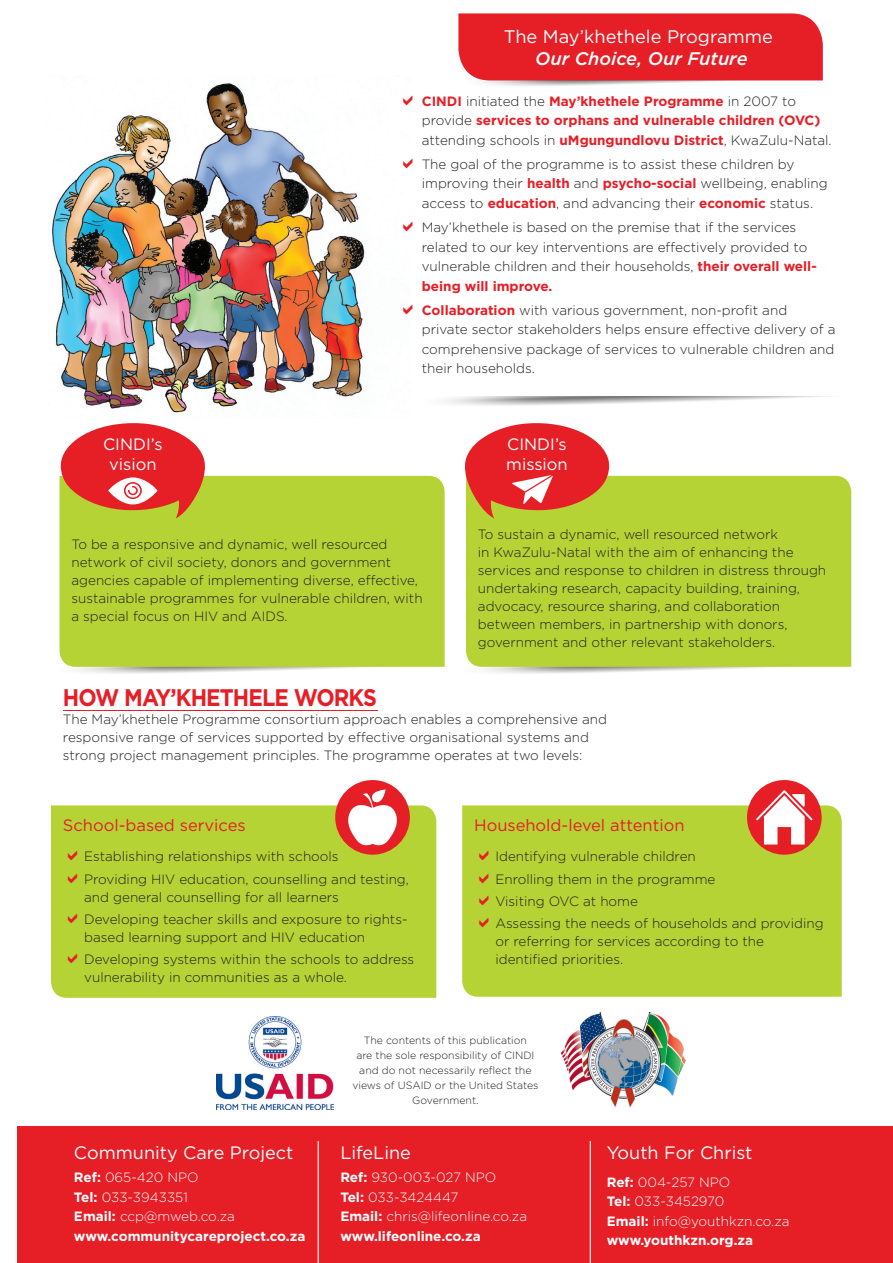
<style>
.page{position:relative;width:893px;height:1263px;background:#fff}
.page>*{position:absolute;margin:0;border:0;box-sizing:border-box;transform-origin:0 0}
.Sub1{font:700 24px "Gotham";letter-spacing:-.04em;color:#e61e26;scale:.9 1}
.Head_2{font:18.3px/21.6px "Gotham";color:#fff;text-align:center}
.Head_2-2{font:18px "Gotham";color:#fff}
.Body{font:18px "Gotham";color:#fff}
.Head_2-3{font:16.5px "Gotham";color:#e61e26}
.Head_2-4{font:16.5px/19.5px "Gotham";color:#fff;text-align:center}
.Body-2{font:300 13.5px/18px "Gotham";color:#231f20}
.Body-3{font:300 13.5px "Gotham";color:#fff}
.t1{font:700 13.5px/19.5px "Gotham";color:#e61e26}
.Body-4{font:700 13.5px "Gotham";color:#fff}
.Body-5{font:300 10.5px/15px "Gotham";color:#231f20;text-align:center}
.s1{font-weight:500;font-style:italic}
.s2{font-weight:300;color:#231f20}
.s3{font-weight:700;color:#e61e26}
.s4{font-weight:700}
</style>
<div class="page">
<img style="left:561px;top:1012px;width:124px;height:96px">
<img style="left:217px;top:1016px;width:117px;height:94px">
<img style="left:52px;top:83px;width:313px;height:330px">
<div style="left:60px;top:476px;width:385px;height:191px;background:#b5d335"></div>
<div style="left:466px;top:476px;width:385px;height:191px;background:#b5d335"></div>
<svg style="left:59px;top:423px;width:147px;height:95px;background:#e2604c"></svg>
<svg style="left:465px;top:423px;width:146px;height:95px;background:#e15c48"></svg>
<img style="left:484px;top:80px;width:339px;height:6px">
<div style="left:458px;top:13px;width:365px;height:67px;background:#e61e26"></div>
<hr style="left:63px;top:710px;width:315px;height:1px;background:#e61e26">
<div style="left:17px;top:1127px;width:876px;height:136px;background:#e61e26"></div>
<hr style="left:318px;top:1141px;width:1px;height:122px;background:#fff">
<hr style="left:590px;top:1141px;width:1px;height:122px;background:#fff">
<div style="left:51px;top:805px;width:385px;height:193px;background:#b5d335"></div>
<div style="left:462px;top:805px;width:380px;height:192px;background:#b5d335"></div>
<div style="left:335px;top:780px;width:75px;height:75px;background:#e61e26;border-radius:50%"></div>
<div style="left:747px;top:780px;width:75px;height:75px;background:#e61e26;border-radius:50%"></div>
<svg style="left:756px;top:790px;width:56px;height:54px"></svg>
<svg style="left:347px;top:789px;width:51px;height:59px"></svg>
<svg style="left:68px;top:851px;width:9px;height:10px"></svg>
<svg style="left:68px;top:873px;width:9px;height:10px"></svg>
<svg style="left:68px;top:913px;width:9px;height:10px"></svg>
<svg style="left:68px;top:953px;width:9px;height:10px"></svg>
<svg style="left:479px;top:851px;width:10px;height:10px"></svg>
<svg style="left:479px;top:873px;width:10px;height:10px"></svg>
<svg style="left:479px;top:895px;width:10px;height:10px"></svg>
<svg style="left:479px;top:917px;width:10px;height:10px"></svg>
<p class="Head_2" style="left:504px;top:26px;width:271px">The May’khethele Programme<br><span class="s1">Our Choice, Our Future</span></p>
<p class="t1" style="left:422px;top:91px;width:411px">CINDI <span class="s2">initiated the</span> May’khethele Programme <span class="s2">in 2007 to provide</span> services to orphans and vulnerable children (OVC) <span class="s2">attending schools in</span> uMgungundlovu District<span class="s2">, KwaZulu-Natal.</span></p>
<p class="Body-2" style="left:422px;top:154px;width:407px;line-height:19.5px">The goal of the programme is to assist these children by improving their <span class="s3">health</span> and <span class="s3">psycho-social</span> wellbeing, enabling access to <span class="s3">education</span>, and advancing their <span class="s3">economic</span> status.</p>
<p class="Body-2" style="left:422px;top:217px;width:397px;line-height:19.5px">May’khethele is based on the premise that if the services related to our key interventions are effectively provided to vulnerable children and their households, <span class="s3">their overall well&shy;being will improve.</span></p>
<p class="Body-2" style="left:422px;top:300px;width:415px;line-height:19.5px"><span class="s3">Collaboration</span> with various government, non-profit and private sector stakeholders helps ensure effective delivery of a comprehensive package of services to vulnerable children and their households.</p>
<p class="Head_2-4" style="left:103px;top:434px;width:61px">CINDI’s vision</p>
<p class="Head_2-4" style="left:506px;top:434px;width:63px;text-align:left">CINDI’s mission</p>
<p class="Body-2" style="left:71px;top:535px;width:353px">To be a responsive and dynamic, well resourced network of civil society, donors and government agencies capable of implementing diverse, effective, sustainable programmes for vulnerable children, with a special focus on HIV and AIDS.</p>
<p class="Body-2" style="left:478px;top:525px;width:350px">To sustain a dynamic, well resourced network<br>in KwaZulu-Natal with the aim of enhancing the services and response to children in distress through undertaking research, capacity building, training, advocacy, resource sharing, and collaboration between members, in partnership with donors, government and other relevant stakeholders.</p>
<p class="Sub1" style="left:63px;top:681px;width:351px">HOW MAY’KHETHELE WORKS</p>
<p class="Body-2" style="left:63px;top:710px;width:545px">The May’khethele Programme consortium approach enables a comprehensive and responsive range of services supported by effective organisational systems and strong project management principles. The programme operates at two levels:</p>
<p class="Head_2-3" style="left:63px;top:814px;width:184px">School-based services</p>
<p class="Body-2" style="left:84px;top:847px;width:256px">Establishing relationships with schools</p>
<p class="Body-2" style="left:84px;top:869px;width:326px">Providing HIV education, counselling and testing, and general counselling for all learners</p>
<p class="Body-2" style="left:84px;top:910px;width:325px">Developing teacher skills and exposure to rights&shy;based learning support and HIV education</p>
<p class="Body-2" style="left:84px;top:950px;width:332px">Developing systems within the schools to address vulnerability in communities as a whole.</p>
<p class="Head_2-3" style="left:474px;top:814px;width:212px">Household-level attention</p>
<p class="Body-2" style="left:495px;top:847px;width:202px">Identifying vulnerable children</p>
<p class="Body-2" style="left:495px;top:869px;width:221px">Enrolling them in the programme</p>
<p class="Body-2" style="left:495px;top:892px;width:144px">Visiting OVC at home</p>
<p class="Body-2" style="left:495px;top:914px;width:330px">Assessing the needs of households and providing or referring for services according to the identified priorities.</p>
<p class="Head_2-2" style="left:74px;top:1140px;width:221px">Community Care Project</p>
<p class="Body-3" style="left:74px;top:1169px;width:126px"><span class="s4">Ref:</span> 065-420 NPO</p>
<p class="Body-3" style="left:74px;top:1188px;width:115px"><span class="s4">Tel:</span> 033-3943351</p>
<p class="Body-3" style="left:74px;top:1208px;width:163px"><span class="s4">Email:</span> ccp@mweb.co.za</p>
<p class="Body-4" style="left:74px;top:1227px;width:233px">www.communitycareproject.co.za</p>
<p class="Body-5" style="left:352px;top:1032px;width:188px">The contents of this publication<br>are the sole responsibility of CINDI and do not necessarily reflect the views of USAID or the United States<br>Government.</p>
<p class="Head_2-2" style="left:340px;top:1140px;width:72px">LifeLine</p>
<p class="Body-3" style="left:340px;top:1169px;width:158px"><span class="s4">Ref:</span> 930-003-027 NPO</p>
<p class="Body-3" style="left:340px;top:1188px;width:120px"><span class="s4">Tel:</span> 033-3424447</p>
<p class="Body-3" style="left:340px;top:1208px;width:188px"><span class="s4">Email:</span> chris@lifeonline.co.za</p>
<p class="Body-4" style="left:340px;top:1227px;width:142px">www.lifeonline.co.za</p>
<p class="Body" style="left:607px;top:1140px;width:147px">Youth For Christ</p>
<p class="Body-3" style="left:607px;top:1173px;width:125px"><span class="s4">Ref:</span> 004-257 NPO</p>
<p class="Body-3" style="left:607px;top:1193px;width:119px"><span class="s4">Tel:</span> 033-3452970</p>
<p class="Body-3" style="left:607px;top:1212px;width:184px"><span class="s4">Email:</span> info@youthkzn.co.za</p>
<p class="Body-4" style="left:607px;top:1231px;width:148px">www.youthkzn.org.za</p>
</div>
